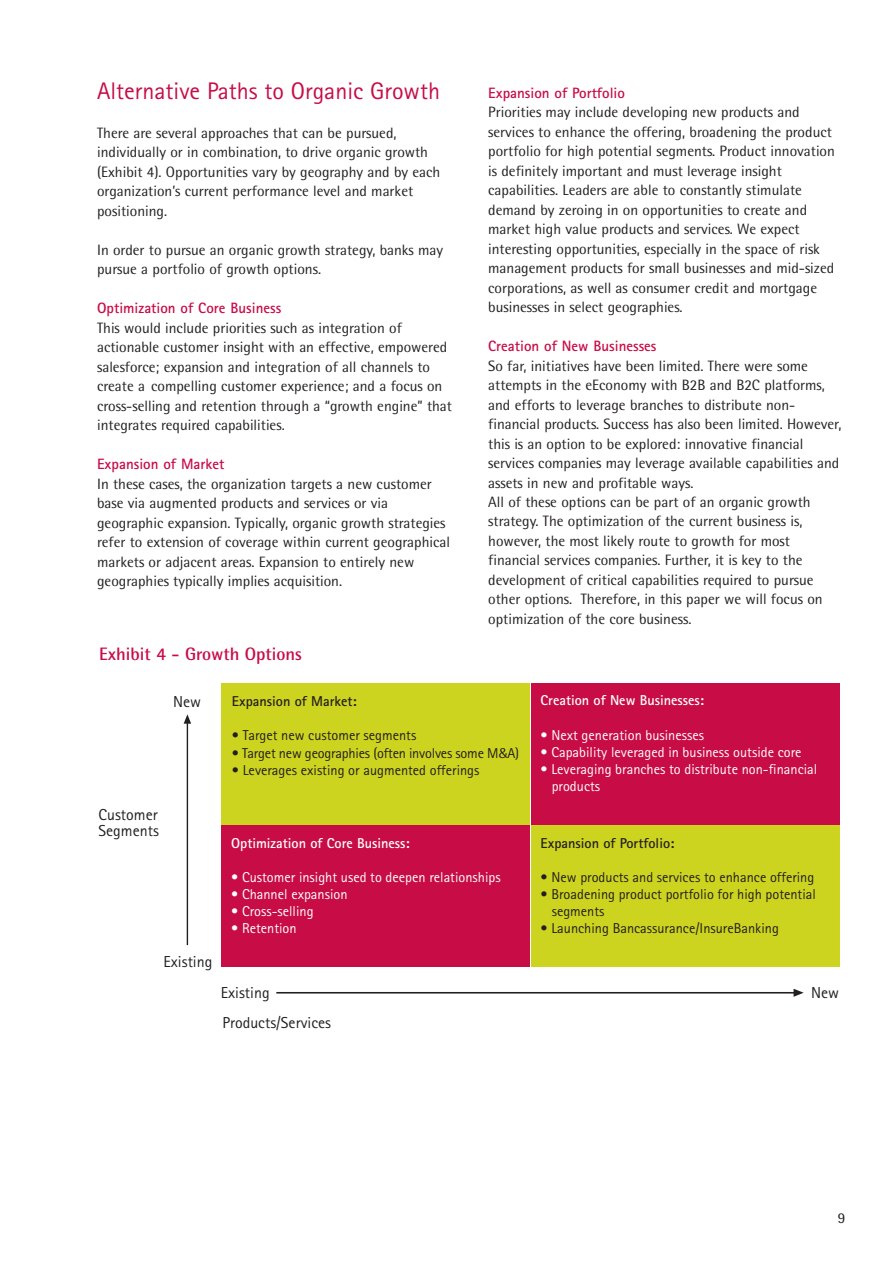
<style>
.page{position:relative;width:893px;height:1263px;background:#fff}
.page>*{position:absolute;margin:0;border:0;box-sizing:border-box;transform-origin:0 0}
.t1{font:24px "Agfa Rotis Sans Serif";color:#c80c47}
.t2{font:700 18px "Agfa Rotis Semisans";color:#c80c47}
.t3{font:15.9px/15.9px "Agfa Rotis Sans Serif";color:#231f20}
.t4{font:15px/19.5px "Agfa Rotis Semisans";color:#231f20}
.t5{font:700 15px "Agfa Rotis Sans Serif";color:#c80c47}
.t6{font:14.25px/17.1px "Agfa Rotis Sans Serif";color:#231f20}
.t7{font:14.25px/17.1px "Agfa Rotis Sans Serif";color:#fff}
.t8{font:700 14.25px "Agfa Rotis Sans Serif";color:#fff}
.t9{font:700 14.25px "Agfa Rotis Sans Serif";color:#231f20}
</style>
<div class="page">
<svg style="left:183px;top:683px;width:657px;height:314px;background:#d0844f"></svg>
<h1 class="t1" style="left:97px;top:81px;width:344px">Alternative Paths to Organic Growth</h1>
<p class="t4" style="left:97px;top:124px;width:345px">There are several approaches that can be pursued, individually or in combination, to drive organic growth (Exhibit 4). Opportunities vary by geography and by each organization’s current performance level and market positioning.</p>
<p class="t4" style="left:97px;top:241px;width:347px">In order to pursue an organic growth strategy, banks may pursue a portfolio of growth options.</p>
<p class="t5" style="left:97px;top:302px;width:186px">Optimization of Core Business</p>
<p class="t4" style="left:97px;top:319px;width:356px">This would include priorities such as integration of actionable customer insight with an effective, empowered salesforce; expansion and integration of all channels to create a compelling customer experience; and a focus on cross-selling and retention through a “growth engine” that integrates required capabilities.</p>
<p class="t5" style="left:97px;top:458px;width:129px">Expansion of Market</p>
<p class="t4" style="left:97px;top:475px;width:354px">In these cases, the organization targets a new customer base via augmented products and services or via geographic expansion. Typically, organic growth strategies refer to extension of coverage within current geographical markets or adjacent areas. Expansion to entirely new geographies typically implies acquisition.</p>
<p class="t2" style="left:99px;top:647px;width:205px">Exhibit 4 - Growth Options</p>
<p class="t5" style="left:488px;top:87px;width:138px">Expansion of Portfolio</p>
<p class="t4" style="left:488px;top:104px;width:348px">Priorities may include developing new products and services to enhance the offering, broadening the product portfolio for high potential segments. Product innovation is definitely important and must leverage insight capabilities. Leaders are able to constantly stimulate demand by zeroing in on opportunities to create and market high value products and services. We expect interesting opportunities, especially in the space of risk management products for small businesses and mid-sized corporations, as well as consumer credit and mortgage businesses in select geographies.</p>
<p class="t5" style="left:488px;top:340px;width:170px">Creation of New Businesses</p>
<p class="t4" style="left:488px;top:357px;width:354px">So far, initiatives have been limited. There were some attempts in the eEconomy with B2B and B2C platforms, and efforts to leverage branches to distribute non&shy;financial products. Success has also been limited. However, this is an option to be explored: innovative financial services companies may leverage available capabilities and assets in new and profitable ways.<br>All of these options can be part of an organic growth strategy. The optimization of the current business is, however, the most likely route to growth for most financial services companies. Further, it is key to the development of critical capabilities required to pursue other options. Therefore, in this paper we will focus on optimization of the core business.</p>
<p class="t3" style="left:173px;top:694px;width:29px">New</p>
<p class="t3" style="left:99px;top:808px;width:62px">Customer<br>Segments</p>
<p class="t3" style="left:163px;top:955px;width:50px">Existing</p>
<p class="t9" style="left:232px;top:696px;width:126px">Expansion of Market:</p>
<p class="t6" style="left:232px;top:728px;width:186px">• Target new customer segments</p>
<p class="t6" style="left:232px;top:745px;width:289px">• Target new geographies (often involves some M&amp;A)</p>
<p class="t6" style="left:232px;top:762px;width:249px">• Leverages existing or augmented offerings</p>
<p class="t8" style="left:231px;top:837px;width:180px">Optimization of Core Business:</p>
<p class="t7" style="left:231px;top:870px;width:271px">• Customer insight used to deepen relationships</p>
<p class="t7" style="left:231px;top:887px;width:118px">• Channel expansion</p>
<p class="t7" style="left:231px;top:904px;width:84px">• Cross-selling</p>
<p class="t7" style="left:231px;top:921px;width:67px">• Retention</p>
<p class="t8" style="left:540px;top:695px;width:165px">Creation of New Businesses:</p>
<p class="t7" style="left:540px;top:727px;width:165px">• Next generation businesses</p>
<p class="t7" style="left:540px;top:744px;width:262px">• Capability leveraged in business outside core</p>
<p class="t7" style="left:551px;top:762px;width:267px;text-indent:-11px">• Leveraging branches to distribute non-financial products</p>
<p class="t9" style="left:540px;top:837px;width:135px">Expansion of Portfolio:</p>
<p class="t6" style="left:540px;top:870px;width:275px">• New products and services to enhance offering</p>
<p class="t6" style="left:551px;top:887px;width:266px;text-indent:-11px">• Broadening product portfolio for high potential segments</p>
<p class="t6" style="left:540px;top:921px;width:240px">• Launching Bancassurance/InsureBanking</p>
<p class="t3" style="left:221px;top:986px;width:50px">Existing</p>
<p class="t3" style="left:811px;top:986px;width:29px">New</p>
<p class="t3" style="left:222px;top:1015px;width:110px">Products/Services</p>
<p class="t4" style="left:837px;top:1210px;width:9px">9</p>
</div>
